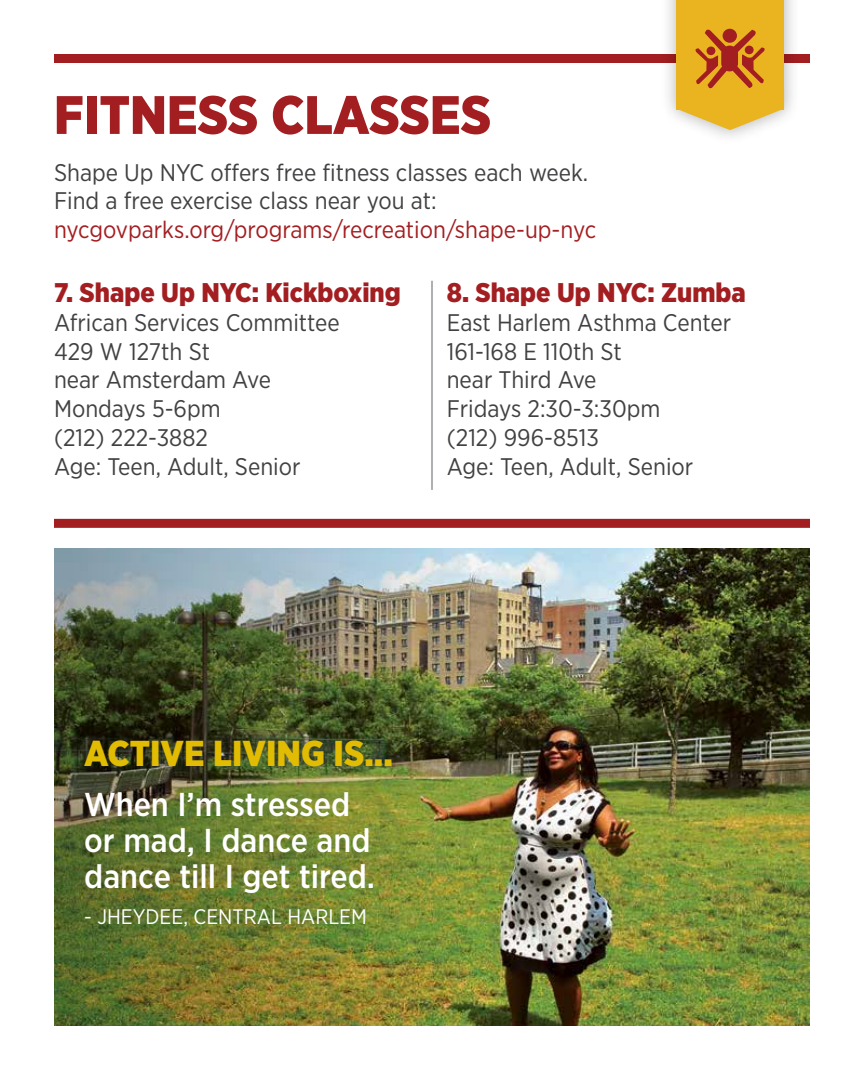
<style>
.page{position:relative;width:864px;height:1080px;background:#fff}
.page>*{position:absolute;margin:0;border:0;box-sizing:border-box;transform-origin:0 0}
.t1{font:900 54px "Gotham Narrow";color:#a31e21}
.t2{font:900 36px "Gotham Narrow";color:#e1bc02}
.t3{font:500 33px/36px "Gotham Narrow";color:#fff}
.t4{font:900 27px "Gotham Narrow";color:#a31e21}
.t5{font:24px/28.8px "Gotham Narrow";color:#414042}
.t6{font:24px "Gotham Narrow";color:#a31e21}
.t7{font:21px "Gotham Narrow";color:#fff}
</style>
<div class="page">
<img style="left:513px;top:549px;width:297px;height:477px">
<img style="left:54px;top:549px;width:459px;height:477px">
<div style="left:54px;top:54px;width:756px;height:9px;background:#a31e21"></div>
<div style="left:54px;top:519px;width:756px;height:9px;background:#a31e21"></div>
<hr style="left:431px;top:281px;width:2px;height:209px;background:#939598">
<div style="left:660px;top:0;width:141px;height:146px;background:#000;opacity:.3"></div>
<div style="left:676px;top:0;width:108px;height:110px;background:#e9b420"></div>
<svg style="left:676px;top:28px;width:108px;height:102px"></svg>
<h1 class="t1" style="left:54px;top:79px;width:439px">FITNESS CLASSES</h1>
<p class="t5" style="left:54px;top:157px;width:536px">Shape Up NYC offers free fitness classes each week.<br>Find a free exercise class near you at:</p>
<p class="t6" style="left:54px;top:215px;width:544px">nycgovparks.org/programs/recreation/shape-up-nyc</p>
<p class="t4" style="left:54px;top:275px;width:348px">7. Shape Up NYC: Kickboxing</p>
<p class="t5" style="left:54px;top:307px;width:287px">African Services Committee<br>429 W 127th St<br>near Amsterdam Ave<br>Mondays 5-6pm<br>(212) 222-3882<br>Age: Teen, Adult, Senior</p>
<p class="t4" style="left:447px;top:275px;width:301px">8. Shape Up NYC: Zumba</p>
<p class="t5" style="left:447px;top:307px;width:286px">East Harlem Asthma Center<br>161-168 E 110th St<br>near Third Ave<br>Fridays 2:30-3:30pm<br>(212) 996-8513<br>Age: Teen, Adult, Senior</p>
<h2 class="t2" style="left:84px;top:730px;width:310px">ACTIVE LIVING IS...</h2>
<h3 class="t3" style="left:84px;top:786px;width:292px">When I’m stressed or mad, I dance and dance till I get tired.</h3>
<p class="t7" style="left:84px;top:903px;width:136px">- JHEYDEE, Central</p>
<p class="t7" style="left:287px;top:903px;width:28px">Harlem</p>
</div>
